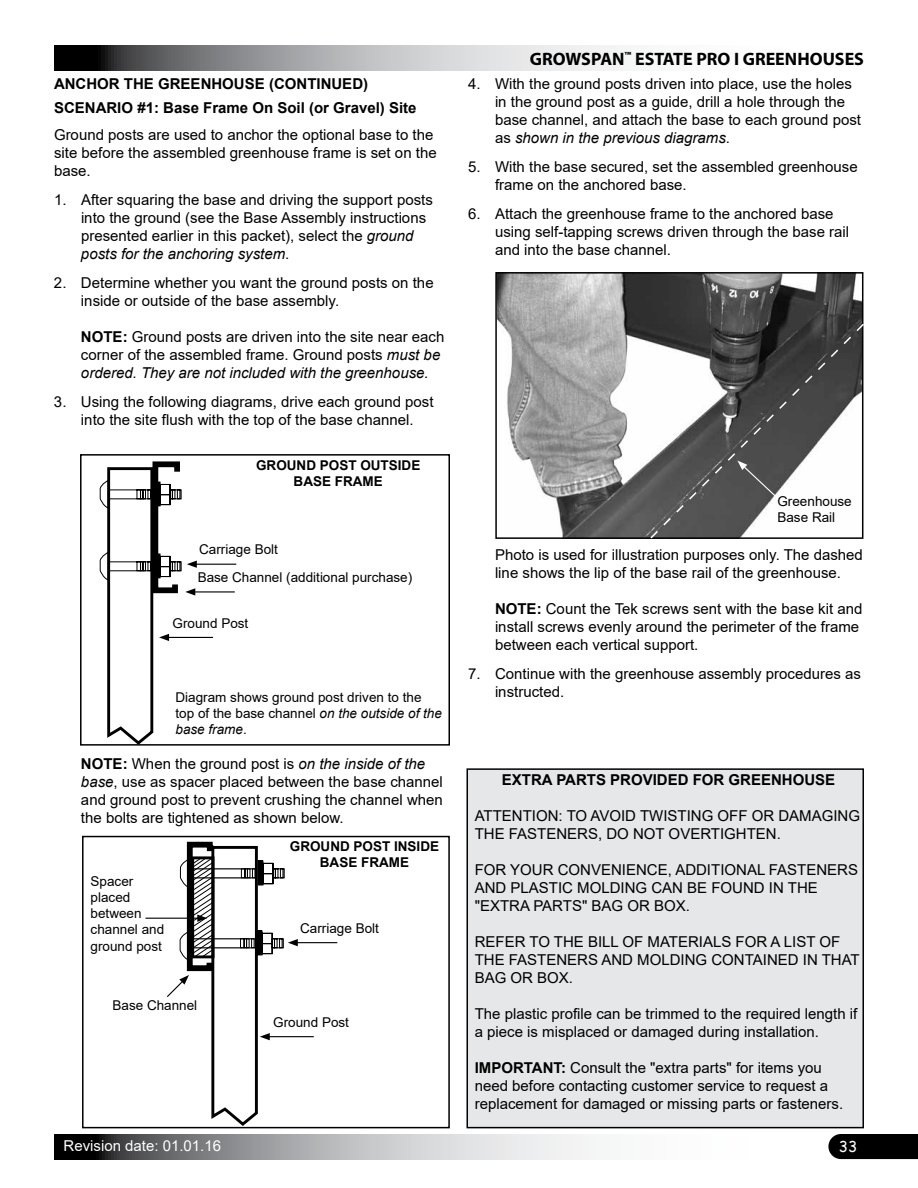
<style>
.page{position:relative;width:918px;height:1188px;background:#fff}
.page>*{position:absolute;margin:0;border:0;box-sizing:border-box;transform-origin:0 0}
.t1{font:700 18px "Myriad Pro";color:#000}
.t2{font:15px/18px "Arial";color:#000}
.t3{font:700 15px/23.9px "Arial";color:#000}
.t4{font:15px "Arial";color:#fff}
.t5{font:15px "Comic Sans MS";color:#fff}
.t6{font:13.5px/16.2px "Arial";color:#000}
.t7{font:700 13.5px/16.2px "Arial";color:#000;text-align:center}
.s1{font-style:italic}
.s2{font-weight:700}
</style>
<div class="page">
<svg style="left:54px;top:45px;width:573px;height:25px;background:#a0a1a3"></svg>
<div style="left:828px;top:1134px;width:90px;height:25px;background:#000"></div>
<svg style="left:54px;top:1134px;width:543px;height:25px;background:#a0a1a3"></svg>
<div style="left:80px;top:454px;width:370px;height:292px;border:2px solid #000"></div>
<hr style="left:193px;top:591px;width:42px;height:2px;background:#000">
<hr style="left:194px;top:564px;width:42px;height:1px;background:#000">
<hr style="left:167px;top:637px;width:46px;height:1px;background:#000">
<svg style="left:100px;top:461px;width:97px;height:284px"></svg>
<div style="left:82px;top:836px;width:368px;height:292px;border:2px solid #000"></div>
<hr style="left:295px;top:942px;width:42px;height:1px;background:#000">
<hr style="left:267px;top:1036px;width:47px;height:1px;background:#000">
<hr style="left:146px;top:918px;width:54px;height:1px;background:#000">
<svg style="left:166px;top:842px;width:132px;height:284px"></svg>
<img style="left:498px;top:275px;width:362px;height:261px">
<div style="left:495px;top:272px;width:368px;height:267px;border:2px solid #000"></div>
<svg style="left:649px;top:322px;width:215px;height:217px"></svg>
<svg style="left:737px;top:461px;width:40px;height:37px"></svg>
<div style="left:467px;top:769px;width:396px;height:359px;background:#e6e7e8"></div>
<div style="left:466px;top:768px;width:398px;height:360px;border:2px solid #000"></div>
<p class="t3" style="left:54px;top:72px;width:364px">ANCHOR THE GREENHOUSE (CONTINUED)<br>SCENARIO #1: Base Frame On Soil (or Gravel) Site</p>
<p class="t2" style="left:54px;top:126px;width:384px">Ground posts are used to anchor the optional base to the site before the assembled greenhouse frame is set on the base.</p>
<p class="t2" style="left:81px;top:191px;width:353px;text-indent:-27px">1. After squaring the base and driving the support posts into the ground (see the Base Assembly instructions presented earlier in this packet), select the <span class="s1">ground posts for the anchoring system</span>.</p>
<p class="t2" style="left:81px;top:274px;width:354px;text-indent:-27px">2. Determine whether you want the ground posts on the inside or outside of the base assembly.</p>
<p class="t2" style="left:81px;top:328px;width:365px"><span class="s2">NOTE:</span> Ground posts are driven into the site near each corner of the assembled frame. Ground posts <span class="s1">must be ordered. They are not included with the greenhouse.</span></p>
<p class="t2" style="left:54px;top:392px;width:381px;text-align:center">3. Using the following diagrams, drive each ground post into the site flush with the top of the base channel.</p>
<p class="t7" style="left:256px;top:457px;width:166px">GROUND POST OUTSIDE<br>BASE FRAME</p>
<p class="t6" style="left:199px;top:541px;width:80px">Carriage Bolt</p>
<p class="t6" style="left:198px;top:569px;width:216px">Base Channel (additional purchase)</p>
<p class="t6" style="left:173px;top:615px;width:77px">Ground Post</p>
<p class="t6" style="left:176px;top:689px;width:268px">Diagram shows ground post driven to the top of the base channel <span class="s1">on the outside of the base frame</span>.</p>
<p class="t2" style="left:81px;top:754px;width:363px"><span class="s2">NOTE:</span> When the ground post is <span class="s1">on the inside of the base</span>, use as spacer placed between the base channel and ground post to prevent crushing the channel when the bolts are tightened as shown below.</p>
<p class="t6" style="left:91px;top:873px;width:75px">Spacer placed between channel and ground post</p>
<p class="t6" style="left:112px;top:997px;width:86px">Base Channel</p>
<p class="t4" style="left:64px;top:1135px;width:159px">Revision date: 01.01.16</p>
<p class="t7" style="left:290px;top:838px;width:151px">GROUND POST INSIDE<br>BASE FRAME</p>
<p class="t6" style="left:300px;top:920px;width:80px">Carriage Bolt</p>
<p class="t6" style="left:273px;top:1014px;width:77px">Ground Post</p>
<p class="t1" style="left:530px;top:47px;width:336px">GROWSPAN<sup>™</sup> ESTATE PRO I GREENHOUSES</p>
<p class="t2" style="left:495px;top:75px;width:368px;text-indent:-27px">4. With the ground posts driven into place, use the holes in the ground post as a guide, drill a hole through the base channel, and attach the base to each ground post as <span class="s1">shown in the previous diagrams</span>.</p>
<p class="t2" style="left:495px;top:158px;width:364px;text-indent:-27px">5. With the base secured, set the assembled greenhouse frame on the anchored base.</p>
<p class="t2" style="left:495px;top:205px;width:356px;text-indent:-27px">6. Attach the greenhouse frame to the anchored base using self-tapping screws driven through the base rail and into the base channel.</p>
<p class="t6" style="left:777px;top:493px;width:76px">Greenhouse<br>Base Rail</p>
<p class="t2" style="left:495px;top:546px;width:369px">Photo is used for illustration purposes only. The dashed line shows the lip of the base rail of the greenhouse.</p>
<p class="t2" style="left:495px;top:600px;width:369px"><span class="s2">NOTE:</span> Count the Tek screws sent with the base kit and install screws evenly around the perimeter of the frame between each vertical support.</p>
<p class="t2" style="left:495px;top:665px;width:367px;text-indent:-27px">7. Continue with the greenhouse assembly procedures as instructed.</p>
<p class="t3" style="left:502px;top:768px;width:335px">EXTRA PARTS PROVIDED FOR GREENHOUSE</p>
<p class="t2" style="left:475px;top:807px;width:387px">ATTENTION: TO AVOID TWISTING OFF OR DAMAGING<br>THE FASTENERS, DO NOT OVERTIGHTEN.</p>
<p class="t2" style="left:475px;top:861px;width:385px">FOR YOUR CONVENIENCE, ADDITIONAL FASTENERS<br>AND PLASTIC MOLDING CAN BE FOUND IN THE "EXTRA PARTS" BAG OR BOX.</p>
<p class="t2" style="left:475px;top:933px;width:387px">REFER TO THE BILL OF MATERIALS FOR A LIST OF<br>THE FASTENERS AND MOLDING CONTAINED IN THAT<br>BAG OR BOX.</p>
<p class="t2" style="left:475px;top:1005px;width:384px">The plastic profile can be trimmed to the required length if a piece is misplaced or damaged during installation.</p>
<p class="t2" style="left:475px;top:1059px;width:370px"><span class="s2">IMPORTANT:</span> Consult the "extra parts" for items you need before contacting customer service to request a replacement for damaged or missing parts or fasteners.</p>
<p class="t5" style="left:839px;top:1135px;width:20px">33</p>
</div>
